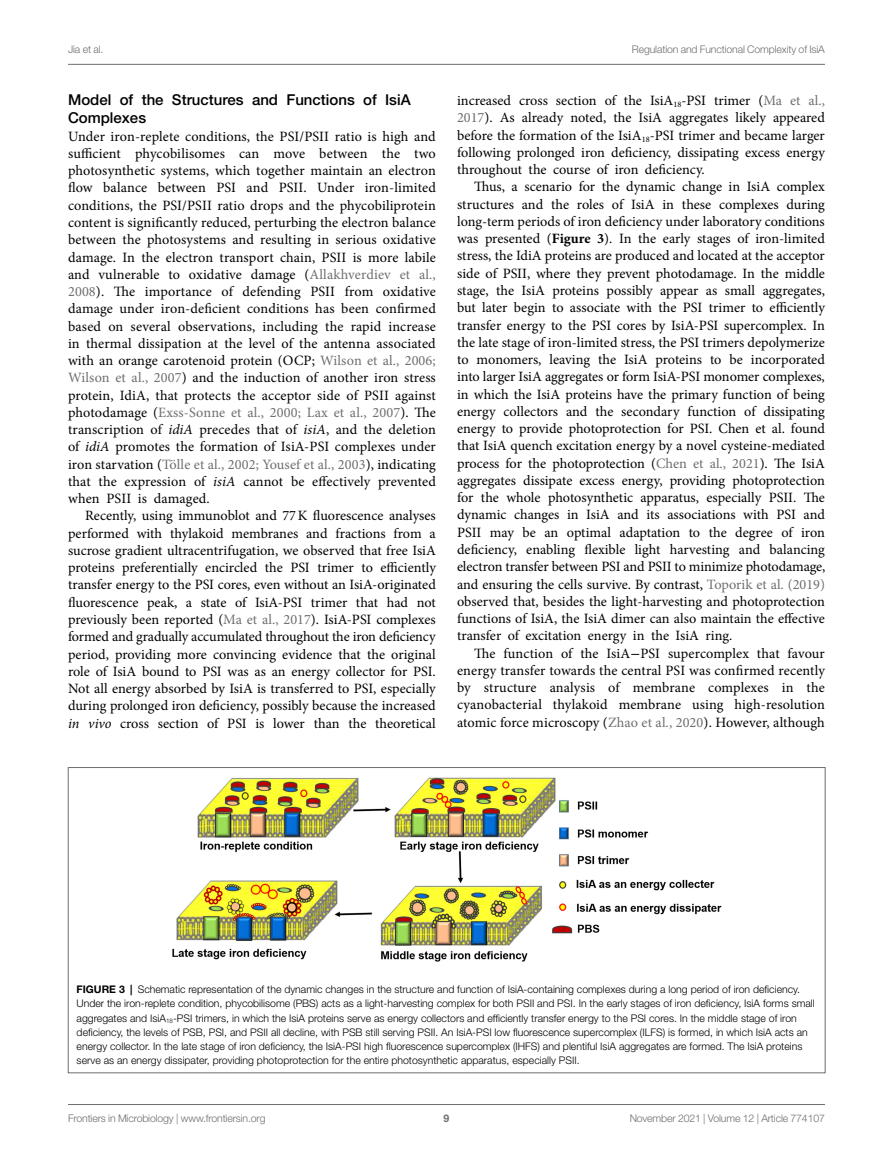
<style>
.page{position:relative;width:893px;height:1170px;background:#fff}
.page>*{position:absolute;margin:0;border:0;box-sizing:border-box;transform-origin:0 0}
.HEAD_3{font:500 15px/18px "Helvetica Neue LT Std";color:#000}
.TEXT{font:14.25px/17.2px "Minion Pro";color:#000;text-align:justify}
.TEXT_FLUSH{font:14.25px/17.2px "Minion Pro";letter-spacing:.005em;color:#000;text-align:justify}
.FIG_LEG{font:300 10.5px/14.2px "Helvetica Neue LT Std";color:#000}
.t1{font:300 10.5px "Helvetica Neue LT Std";letter-spacing:-.015em;color:#6d6e71}
.t2{font:700 10.5px "Helvetica Neue LT Std";color:#6d6e71}
.s1{color:#6d6e71}
.s2{font-style:italic}
.s3{font-weight:700}
.s4{font-family:"STIX General"}
</style>
<div class="page">
<hr style="left:68px;top:64px;width:757px;height:1px;background:#6d6e71">
<hr style="left:68px;top:1104px;width:757px;height:1px;background:#6d6e71">
<img style="left:172px;top:777px;width:550px;height:185px">
<p class="t1" style="left:68px;top:42px;width:37px">Jia et al.</p>
<p class="t1" style="left:632px;top:42px;width:194px">Regulation and Functional Complexity of IsiA</p>
<p class="HEAD_3" style="left:68px;top:91px;width:344px">Model of the Structures and Functions of IsiA<br>Complexes</p>
<p class="TEXT_FLUSH" style="left:68px;top:127px;width:369px">Under iron-replete conditions, the PSI/PSII ratio is high and sufficient phycobilisomes can move between the two photosynthetic systems, which together maintain an electron flow balance between PSI and PSII. Under iron-limited conditions, the PSI/PSII ratio drops and the phycobiliprotein content is significantly reduced, perturbing the electron balance between the photosystems and resulting in serious oxidative damage. In the electron transport chain, PSII is more labile and vulnerable to oxidative damage (<span class="s1">Allakhverdiev et al., 2008</span>). The importance of defending PSII from oxidative damage under iron-deficient conditions has been confirmed based on several observations, including the rapid increase in thermal dissipation at the level of the antenna associated with an orange carotenoid protein (OCP; <span class="s1">Wilson et al., 2006; Wilson et al., 2007</span>) and the induction of another iron stress protein, IdiA, that protects the acceptor side of PSII against photodamage (<span class="s1">Exss-Sonne et al., 2000; Lax et al., 2007</span>). The transcription of <span class="s2">idiA</span> precedes that of <span class="s2">isiA</span>, and the deletion of <span class="s2">idiA</span> promotes the formation of IsiA-PSI complexes under iron starvation (<span class="s1">Tölle et al., 2002; Yousef et al., 2003</span>), indicating that the expression of <span class="s2">isiA</span> cannot be effectively prevented when PSII is damaged.</p>
<p class="TEXT" style="left:68px;top:507px;width:369px;text-indent:17px">Recently, using immunoblot and 77K fluorescence analyses performed with thylakoid membranes and fractions from a sucrose gradient ultracentrifugation, we observed that free IsiA proteins preferentially encircled the PSI trimer to efficiently transfer energy to the PSI cores, even without an IsiA-originated fluorescence peak, a state of IsiA-PSI trimer that had not previously been reported (<span class="s1">Ma et al., 2017</span>). IsiA-PSI complexes formed and gradually accumulated throughout the iron deficiency period, providing more convincing evidence that the original role of IsiA bound to PSI was as an energy collector for PSI.<br>Not all energy absorbed by IsiA is transferred to PSI, especially during prolonged iron deficiency, possibly because the increased <span class="s2">in vivo</span> cross section of PSI is lower than the theoretical</p>
<p class="TEXT" style="left:457px;top:92px;width:369px">increased cross section of the IsiA<sub>18</sub>-PSI trimer (<span class="s1">Ma et al., 2017</span>). As already noted, the IsiA aggregates likely appeared before the formation of the IsiA<sub>18</sub>-PSI trimer and became larger following prolonged iron deficiency, dissipating excess energy throughout the course of iron deficiency.</p>
<p class="TEXT" style="left:457px;top:178px;width:370px;text-indent:17px">Thus, a scenario for the dynamic change in IsiA complex structures and the roles of IsiA in these complexes during long-term periods of iron deficiency under laboratory conditions was presented (<span class="s3">Figure 3</span>). In the early stages of iron-limited stress, the IdiA proteins are produced and located at the acceptor side of PSII, where they prevent photodamage. In the middle stage, the IsiA proteins possibly appear as small aggregates, but later begin to associate with the PSI trimer to efficiently transfer energy to the PSI cores by IsiA-PSI supercomplex. In the late stage of iron-limited stress, the PSI trimers depolymerize to monomers, leaving the IsiA proteins to be incorporated into larger IsiA aggregates or form IsiA-PSI monomer complexes, in which the IsiA proteins have the primary function of being energy collectors and the secondary function of dissipating energy to provide photoprotection for PSI. Chen et al. found that IsiA quench excitation energy by a novel cysteine-mediated process for the photoprotection (<span class="s1">Chen et al., 2021</span>). The IsiA aggregates dissipate excess energy, providing photoprotection for the whole photosynthetic apparatus, especially PSII. The dynamic changes in IsiA and its associations with PSI and PSII may be an optimal adaptation to the degree of iron deficiency, enabling flexible light harvesting and balancing electron transfer between PSI and PSII to minimize photodamage, and ensuring the cells survive. By contrast, <span class="s1">Toporik et al. (2019) </span>observed that, besides the light-harvesting and photoprotection functions of IsiA, the IsiA dimer can also maintain the effective transfer of excitation energy in the IsiA ring.</p>
<p class="TEXT" style="left:457px;top:644px;width:369px;text-indent:17px">The function of the IsiA<span class="s4">−</span>PSI supercomplex that favour energy transfer towards the central PSI was confirmed recently by structure analysis of membrane complexes in the cyanobacterial thylakoid membrane using high-resolution atomic force microscopy (<span class="s1">Zhao et al., 2020</span>). However, although</p>
<p class="FIG_LEG" style="left:77px;top:981px;width:740px"><span class="s3">FIGURE 3 |</span> Schematic representation of the dynamic changes in the structure and function of IsiA-containing complexes during a long period of iron deficiency.<br>Under the iron-replete condition, phycobilisome (PBS) acts as a light-harvesting complex for both PSII and PSI. In the early stages of iron deficiency, IsiA forms small aggregates and IsiA<sub>18</sub>-PSI trimers, in which the IsiA proteins serve as energy collectors and efficiently transfer energy to the PSI cores. In the middle stage of iron deficiency, the levels of PSB, PSI, and PSII all decline, with PSB still serving PSII. An IsiA-PSI low fluorescence supercomplex (ILFS) is formed, in which IsiA acts an energy collector. In the late stage of iron deficiency, the IsiA-PSI high fluorescence supercomplex (IHFS) and plentiful IsiA aggregates are formed. The IsiA proteins serve as an energy dissipater, providing photoprotection for the entire photosynthetic apparatus, especially PSII.</p>
<p class="t1" style="left:68px;top:1111px;width:199px">Frontiers in Microbiology | www.frontiersin.org</p>
<p class="t2" style="left:444px;top:1111px;width:7px">9</p>
<p class="t1" style="left:630px;top:1111px;width:197px">November 2021 | Volume 12 | Article 774107</p>
</div>
